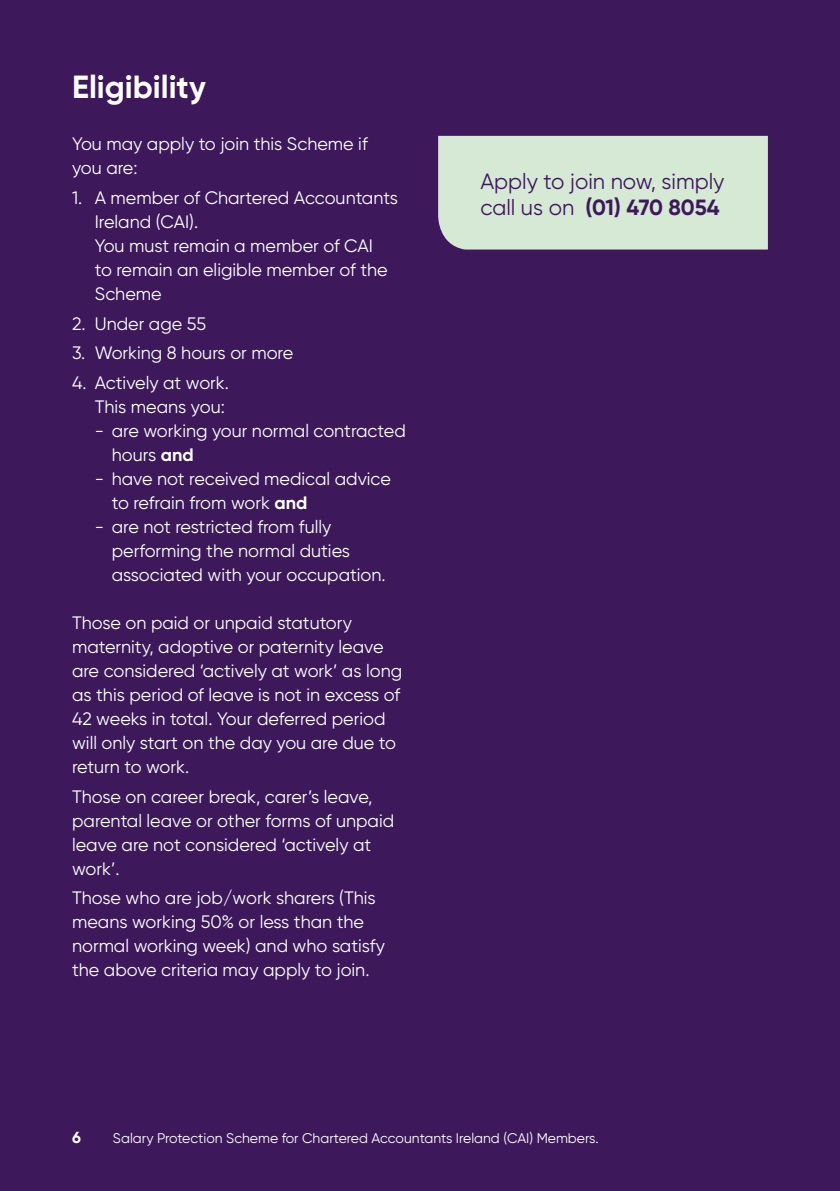
<style>
.page{position:relative;width:840px;height:1191px;background:#fff}
.page>*{position:absolute;margin:0;border:0;box-sizing:border-box;transform-origin:0 0}
.t1{font:700 32px "Gilroy";color:#fff}
.t2{font:22px/26.4px "Gilroy";color:#3d195b}
.t3{font:18px/24px "Gilroy";color:#fff}
.t4{font:700 16px "Gilroy";color:#fff}
.t5{font:14px "Gilroy";color:#fff}
.s1{font-weight:700}
</style>
<div class="page">
<div style="left:0;top:0;width:839px;height:1191px;background:#3d195b"></div>
<div style="left:438px;top:136px;width:329px;height:113px;background:#d5e9d5"></div>
<h1 class="t1" style="left:72px;top:66px;width:135px">Eligibility</h1>
<p class="t3" style="left:72px;top:132px;width:297px">You may apply to join this Scheme if you are:</p>
<p class="t3" style="left:95px;top:185px;width:304px;text-indent:-23px">1. A member of Chartered Accountants<br>Ireland (CAI).<br>You must remain a member of CAI<br>to remain an eligible member of the<br>Scheme</p>
<p class="t3" style="left:72px;top:311px;width:135px">2. Under age 55</p>
<p class="t3" style="left:72px;top:341px;width:222px">3. Working 8 hours or more</p>
<p class="t3" style="left:72px;top:370px;width:158px;text-align:right">4. Actively at work.<br>This means you:</p>
<p class="t3" style="left:112px;top:418px;width:295px;text-indent:-17px">- are working your normal contracted hours <span class="s1">and</span></p>
<p class="t3" style="left:112px;top:466px;width:280px;text-indent:-17px">- have not received medical advice to refrain from work <span class="s1">and</span></p>
<p class="t3" style="left:112px;top:514px;width:275px;text-indent:-17px">- are not restricted from fully performing the normal duties associated with your occupation.</p>
<p class="t3" style="left:72px;top:610px;width:331px">Those on paid or unpaid statutory maternity, adoptive or paternity leave are considered ‘actively at work’ as long as this period of leave is not in excess of 42 weeks in total. Your deferred period will only start on the day you are due to return to work.</p>
<p class="t3" style="left:72px;top:784px;width:323px">Those on career break, carer’s leave, parental leave or other forms of unpaid leave are not considered ‘actively at work’.</p>
<p class="t3" style="left:72px;top:886px;width:314px">Those who are job/work sharers (This means working 50% or less than the normal working week) and who satisfy the above criteria may apply to join.</p>
<p class="t2" style="left:480px;top:168px;width:245px">Apply to join now, simply call us on <span class="s1">(01) 470 8054</span></p>
<p class="t4" style="left:72px;top:1127px;width:10px">6</p>
<p class="t5" style="left:113px;top:1129px;width:487px">Salary Protection Scheme for Chartered Accountants Ireland (CAI) Members.</p>
</div>
